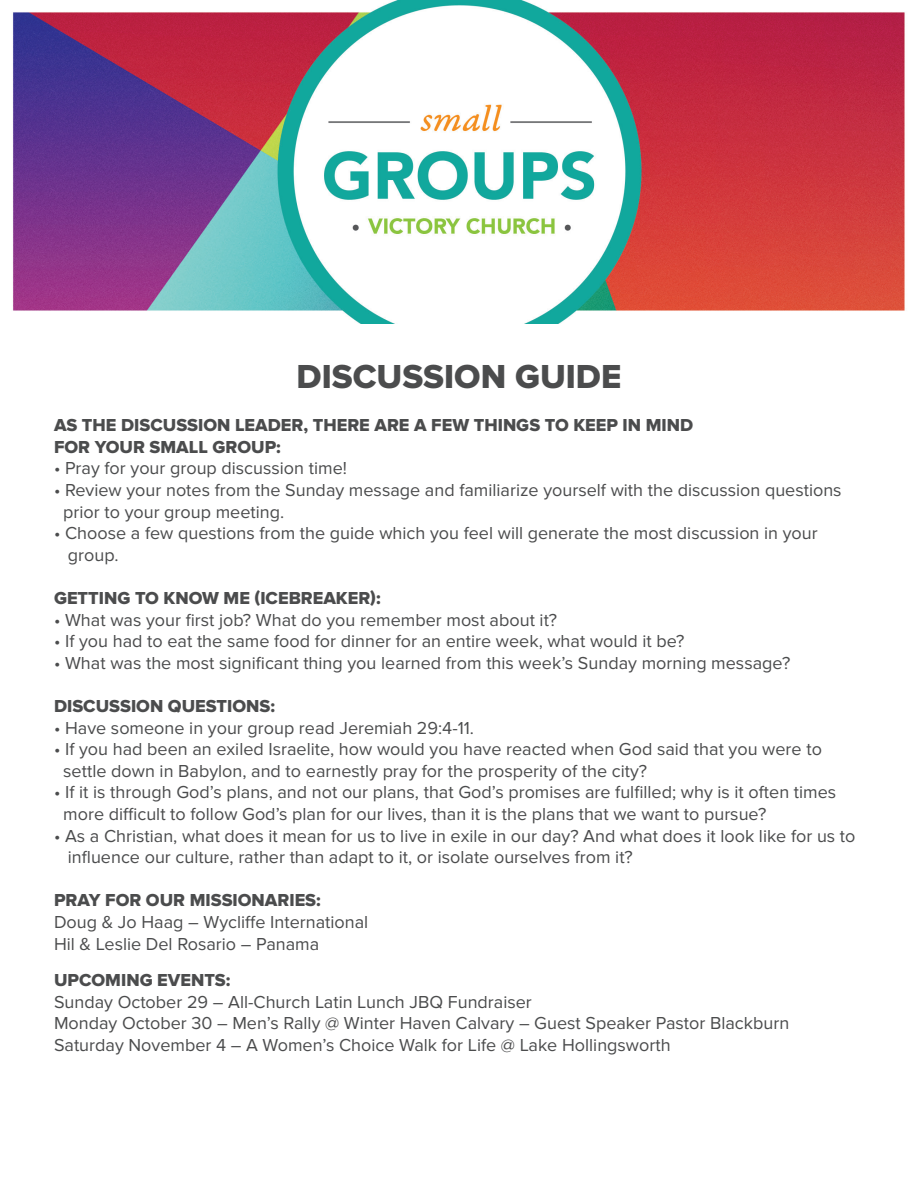
<style>
.page{position:relative;width:918px;height:1188px;background:#fff}
.page>*{position:absolute;margin:0;border:0;box-sizing:border-box;transform-origin:0 0}
.t1{font:34.5px "Proxima Nova Extrabld";color:#4b4c4d}
.t2{font:18px "Proxima Nova";color:#4b4c4d}
.t3{font:18px "Proxima Nova Extrabld";color:#4b4c4d}
</style>
<div class="page">
<img style="left:13px;top:0;width:892px;height:324px">
<p class="t1" style="left:297px;top:357px;width:326px">DISCUSSION GUIDE</p>
<p class="t3" style="left:54px;top:415px;width:641px">AS THE DISCUSSION LEADER, THERE ARE A FEW THINGS TO KEEP IN MIND</p>
<p class="t3" style="left:54px;top:437px;width:228px">FOR YOUR SMALL GROUP:</p>
<p class="t2" style="left:54px;top:458px;width:294px">• Pray for your group discussion time!</p>
<p class="t2" style="left:54px;top:480px;width:789px">• Review your notes from the Sunday message and familiarize yourself with the discussion questions</p>
<p class="t2" style="left:63px;top:501px;width:222px">prior to your group meeting.</p>
<p class="t2" style="left:54px;top:523px;width:765px">• Choose a few questions from the guide which you feel will generate the most discussion in your</p>
<p class="t2" style="left:68px;top:545px;width:52px">group.</p>
<p class="t3" style="left:54px;top:588px;width:328px">GETTING TO KNOW ME (ICEBREAKER):</p>
<p class="t2" style="left:54px;top:609px;width:505px">• What was your first job? What do you remember most about it?</p>
<p class="t2" style="left:54px;top:631px;width:632px">• If you had to eat the same food for dinner for an entire week, what would it be?</p>
<p class="t2" style="left:54px;top:653px;width:738px">• What was the most significant thing you learned from this week’s Sunday morning message?</p>
<p class="t3" style="left:54px;top:696px;width:223px">DISCUSSION QUESTIONS:</p>
<p class="t2" style="left:54px;top:717px;width:422px">• Have someone in your group read Jeremiah 29:4-11.</p>
<p class="t2" style="left:54px;top:739px;width:769px">• If you had been an exiled Israelite, how would you have reacted when God said that you were to</p>
<p class="t2" style="left:63px;top:761px;width:585px">settle down in Babylon, and to earnestly pray for the prosperity of the city?</p>
<p class="t2" style="left:54px;top:782px;width:784px">• If it is through God’s plans, and not our plans, that God’s promises are fulfilled; why is it often times</p>
<p class="t2" style="left:63px;top:804px;width:705px">more difficult to follow God’s plan for our lives, than it is the plans that we want to pursue?</p>
<p class="t2" style="left:54px;top:825px;width:803px">• As a Christian, what does it mean for us to live in exile in our day? And what does it look like for us to</p>
<p class="t2" style="left:68px;top:847px;width:567px">influence our culture, rather than adapt to it, or isolate ourselves from it?</p>
<p class="t3" style="left:54px;top:890px;width:268px">PRAY FOR OUR MISSIONARIES:</p>
<p class="t2" style="left:54px;top:912px;width:316px">Doug &amp; Jo Haag – Wycliffe International</p>
<p class="t2" style="left:54px;top:933px;width:267px">Hil &amp; Leslie Del Rosario – Panama</p>
<p class="t3" style="left:54px;top:970px;width:178px">UPCOMING EVENTS:</p>
<p class="t2" style="left:54px;top:992px;width:479px">Sunday October 29 – All-Church Latin Lunch JBQ Fundraiser</p>
<p class="t2" style="left:54px;top:1013px;width:737px">Monday October 30 – Men’s Rally @ Winter Haven Calvary – Guest Speaker Pastor Blackburn</p>
<p class="t2" style="left:54px;top:1035px;width:618px">Saturday November 4 – A Women’s Choice Walk for Life @ Lake Hollingsworth</p>
</div>
